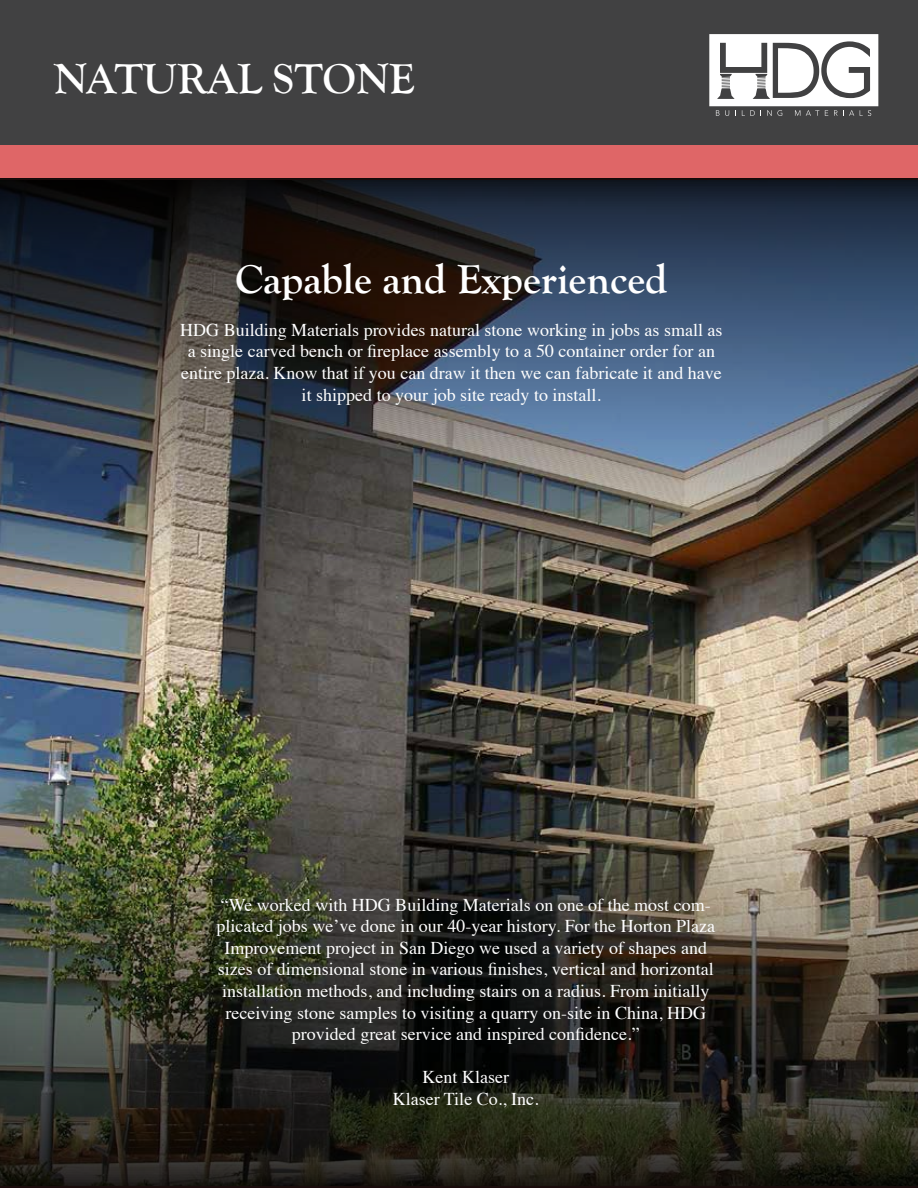
<style>
.page{position:relative;width:918px;height:1188px;background:#fff}
.page>*{position:absolute;margin:0;border:0;box-sizing:border-box;transform-origin:0 0}
.t1{font:700 43.5px "Goudy Old Style T";color:#fff}
.t2{font:700 42px "Goudy Old Style T";color:#fff}
.t3{font:18px/21.6px "Times";color:#fff;text-align:center}
</style>
<div class="page">
<div style="left:0;top:0;width:918px;height:153px;background:#414142"></div>
<div style="left:0;top:145px;width:918px;height:35px;background:#df6667"></div>
<svg style="left:709px;top:34px;width:169px;height:82px"></svg>
<img style="left:0;top:590px;width:918px;height:186px">
<img style="left:0;top:776px;width:918px;height:412px">
<img style="left:0;top:178px;width:918px;height:412px">
<h1 class="t1" style="left:54px;top:52px;width:362px">NATURAL STONE</h1>
<h2 class="t2" style="left:235px;top:263px;width:434px">Capable and Experienced</h2>
<p class="t3" style="left:180px;top:321px;width:544px">HDG Building Materials provides natural stone working in jobs as small as a single carved bench or fireplace assembly to a 50 container order for an entire plaza. Know that if you can draw it then we can fabricate it and have it shipped to your job site ready to install.</p>
<p class="t3" style="left:216px;top:895px;width:500px">“We worked with HDG Building Materials on one of the most com&shy;plicated jobs we’ve done in our 40-year history. For the Horton Plaza Improvement project in San Diego we used a variety of shapes and sizes of dimensional stone in various finishes, vertical and horizontal installation methods, and including stairs on a radius. From initially receiving stone samples to visiting a quarry on-site in China, HDG provided great service and inspired confidence.”</p>
<p class="t3" style="left:393px;top:1068px;width:148px">Kent Klaser<br>Klaser Tile Co., Inc.</p>
</div>
